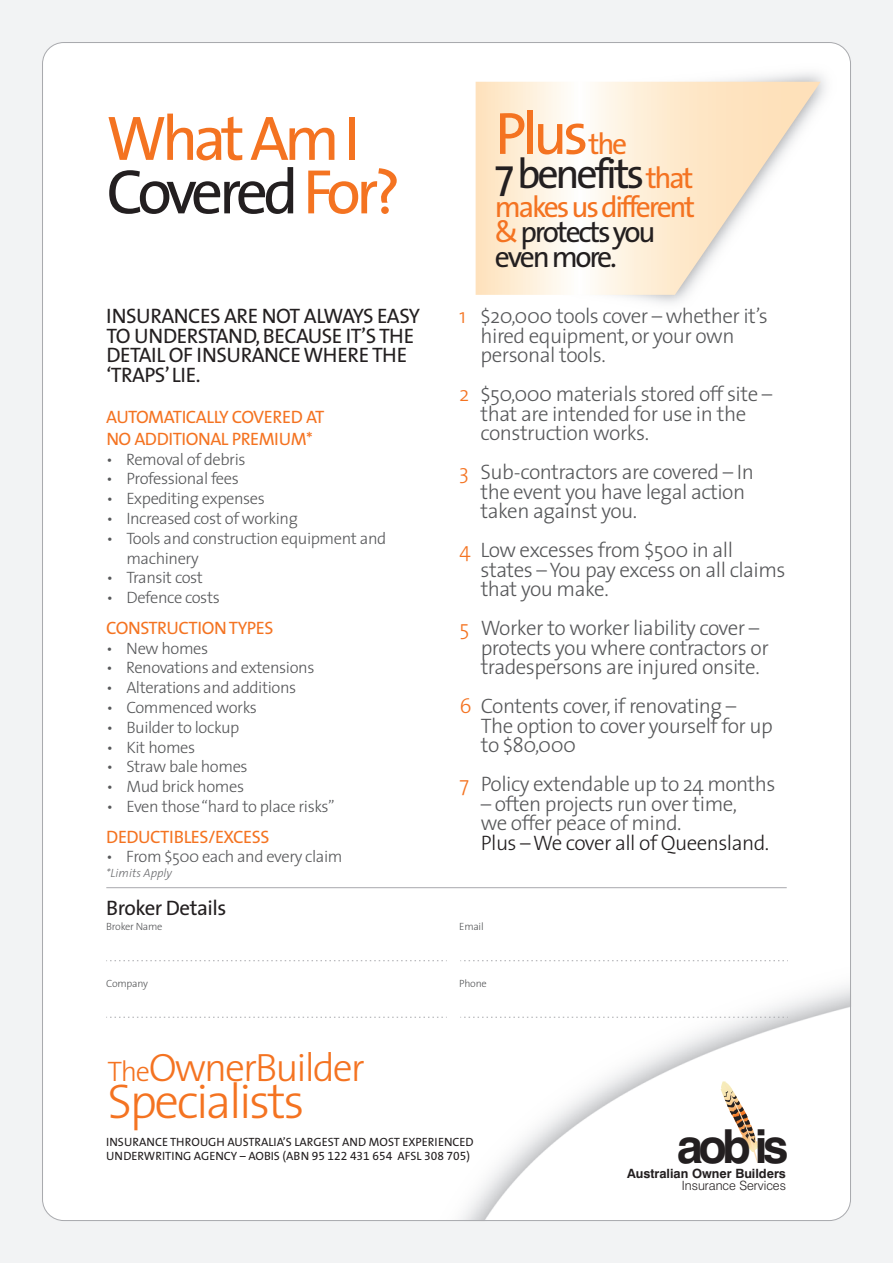
<style>
.page{position:relative;width:893px;height:1263px;background:#fff}
.page>*{position:absolute;margin:0;border:0;box-sizing:border-box;transform-origin:0 0}
.t1{font:63.45px/53.6px "The Sans";letter-spacing:-.08em;color:#f47321}
.t2{font:60px "The Sans";color:#f47321}
.t3{font:300 49.05px "The Sans";letter-spacing:-.05em;color:#f47321}
.t4{font:700 46.95px "Swiss 721 BT";color:#231f20}
.t5{font:42px "The Sans";letter-spacing:-.075em;color:#231f20}
.t6{font:300 39.75px "The Sans";letter-spacing:-.05em;color:#f47321}
.t7{font:29.7px/25px "The Sans";letter-spacing:-.075em;color:#231f20}
.t8{font:300 21px/19.5px "The Sans";letter-spacing:-.025em;color:#57585a}
.t9{font:21px/19.5px "The Sans";letter-spacing:-.025em;color:#231f20}
.t10{font:300 21px "The Sans";letter-spacing:-.025em;color:#231f20}
.t11{font:18px/21.6px "The Sans";letter-spacing:-.025em;color:#f47321}
.t12{font:300 16.5px/19.8px "The Sans";letter-spacing:-.025em;color:#57585a}
.t13{font:700 12.75px "Swiss 721 BT";color:#231f20}
.t14{font:300 12.75px "Swiss 721 BT";color:#231f20}
.t15{font:12px/14.4px "The Sans";color:#231f20}
.t16{font:italic 300 12px "The Sans";color:#6c6d70}
.t17{font:300 10.5px "The Sans";letter-spacing:-.025em;color:#57585a}
.s1{color:#231f20}
.s2{font-size:29.7px}
.s3{font-size:29.7px;color:#f47321}
.s4{color:#f47321}
.s5{font-size:28.35px}
.s6{font-family:"The Sans Expert"}
</style>
<div class="page">
<svg style="left:476px;top:82px;width:345px;height:213px"></svg>
<hr style="left:106px;top:887px;width:681px;height:1px;background:#a8a9ad">
<svg style="left:106px;top:960px;width:341px;height:1px"></svg>
<svg style="left:721px;top:1081px;width:40px;height:82px"></svg>
<svg style="left:460px;top:960px;width:328px;height:1px"></svg>
<svg style="left:106px;top:1017px;width:341px;height:1px"></svg>
<svg style="left:460px;top:1017px;width:328px;height:1px"></svg>
<h1 class="t1" style="left:106px;top:110px;width:296px">What Am I<br><span class="s1">Covered</span> For?</h1>
<h2 class="t2" style="left:495px;top:84px;width:134px">Plus<span class="s2">the</span></h2>
<h3 class="t5" style="left:495px;top:139px;width:200px">7 benefits<span class="s3">that</span></h3>
<h3 class="t7" style="left:495px;top:193px;width:202px"><span class="s4">makes us different &amp;</span> protects you even more.</h3>
<p class="t9" style="left:106px;top:306px;width:315px">INSURANCES ARE NOT ALWAYS EASY<br>TO UNDERSTAND, BECAUSE IT’S THE<br>DETAIL OF INSURANCE WHERE THE ‘TRAPS’ LIE.</p>
<p class="t11" style="left:106px;top:406px;width:220px">AUTOMATICALLY COVERED AT<br>NO ADDITIONAL PREMIUM*</p>
<p class="t12" style="left:106px;top:449px;width:141px">• Removal of debris</p>
<p class="t12" style="left:106px;top:468px;width:134px">• Professional fees</p>
<p class="t12" style="left:106px;top:488px;width:160px">• Expediting expenses</p>
<p class="t12" style="left:106px;top:508px;width:193px">• Increased cost of working</p>
<p class="t12" style="left:126px;top:528px;width:261px;text-indent:-20px">• Tools and construction equipment and machinery</p>
<p class="t12" style="left:106px;top:567px;width:98px">• Transit cost</p>
<p class="t12" style="left:106px;top:587px;width:115px">• Defence costs</p>
<p class="t11" style="left:106px;top:616px;width:169px">CONSTRUCTION TYPES</p>
<p class="t12" style="left:106px;top:638px;width:103px">• New homes</p>
<p class="t12" style="left:106px;top:657px;width:210px">• Renovations and extensions</p>
<p class="t12" style="left:106px;top:677px;width:191px">• Alterations and additions</p>
<p class="t12" style="left:106px;top:697px;width:152px">• Commenced works</p>
<p class="t12" style="left:106px;top:717px;width:135px">• Builder to lockup</p>
<p class="t12" style="left:106px;top:737px;width:90px">• Kit homes</p>
<p class="t12" style="left:106px;top:756px;width:143px">• Straw bale homes</p>
<p class="t12" style="left:106px;top:776px;width:139px">• Mud brick homes</p>
<p class="t12" style="left:106px;top:796px;width:230px">• Even those “hard to place risks”</p>
<p class="t11" style="left:106px;top:825px;width:165px">DEDUCTIBLES/EXCESS</p>
<p class="t12" style="left:106px;top:846px;width:238px">• From $500 each and every claim</p>
<p class="t16" style="left:106px;top:863px;width:67px">*Limits Apply</p>
<p class="t8" style="left:481px;top:306px;width:289px;text-indent:-21px"><span class="s4">1</span> $20,000 tools cover – whether it’s hired equipment, or your own personal tools.</p>
<p class="t8" style="left:481px;top:384px;width:293px;text-indent:-21px"><span class="s4">2</span> $50,000 materials stored off site – that are intended for use in the construction works.</p>
<p class="t8" style="left:481px;top:462px;width:275px;text-indent:-21px"><span class="s4">3</span> Sub-contractors are covered – In the event you have legal action taken against you.</p>
<p class="t8" style="left:481px;top:540px;width:306px;text-indent:-21px"><span class="s4">4</span> Low excesses from $500 in all states – You pay excess on all claims that you make.</p>
<p class="t8" style="left:481px;top:618px;width:290px;text-indent:-21px"><span class="s4">5</span> Worker to worker liability cover – protects you where contractors or tradespersons are injured onsite.</p>
<p class="t8" style="left:481px;top:696px;width:294px;text-indent:-21px"><span class="s4">6</span> Contents cover, if renovating –<br>The option to cover yourself for up to $80,000</p>
<p class="t8" style="left:459px;top:774px;width:318px"><span class="s4">7</span> Policy extendable up to 24 months</p>
<p class="t8" style="left:481px;top:793px;width:258px">– often projects run over time, we offer peace of mind.</p>
<p class="t10" style="left:481px;top:825px;width:290px">Plus – We cover all of Queensland.</p>
<p class="t9" style="left:106px;top:897px;width:121px">Broker Details</p>
<p class="t17" style="left:106px;top:917px;width:58px">Broker Name</p>
<p class="t17" style="left:459px;top:917px;width:26px">Email</p>
<p class="t17" style="left:106px;top:974px;width:43px">Company</p>
<p class="t17" style="left:459px;top:974px;width:29px">Phone</p>
<h3 class="t6" style="left:108px;top:1034px;width:259px"><span class="s5">The</span>OwnerBuilder</h3>
<h3 class="t3" style="left:108px;top:1061px;width:199px">Specialists</h3>
<p class="t15" style="left:106px;top:1134px;width:369px">INSURANCE THROUGH AUSTRALIA’S LARGEST AND MOST EXPERIENCED<br>UNDERWRITING AGENCY – AOBIS (ABN <span class="s6">95 122 431 654</span> AFSL <span class="s6">308 705</span>)</p>
<h3 class="t4" style="left:677px;top:1118px;width:113px">aob is</h3>
<p class="t13" style="left:627px;top:1165px;width:160px">Australian Owner Builders</p>
<p class="t14" style="left:682px;top:1177px;width:106px">Insurance Services</p>
</div>
